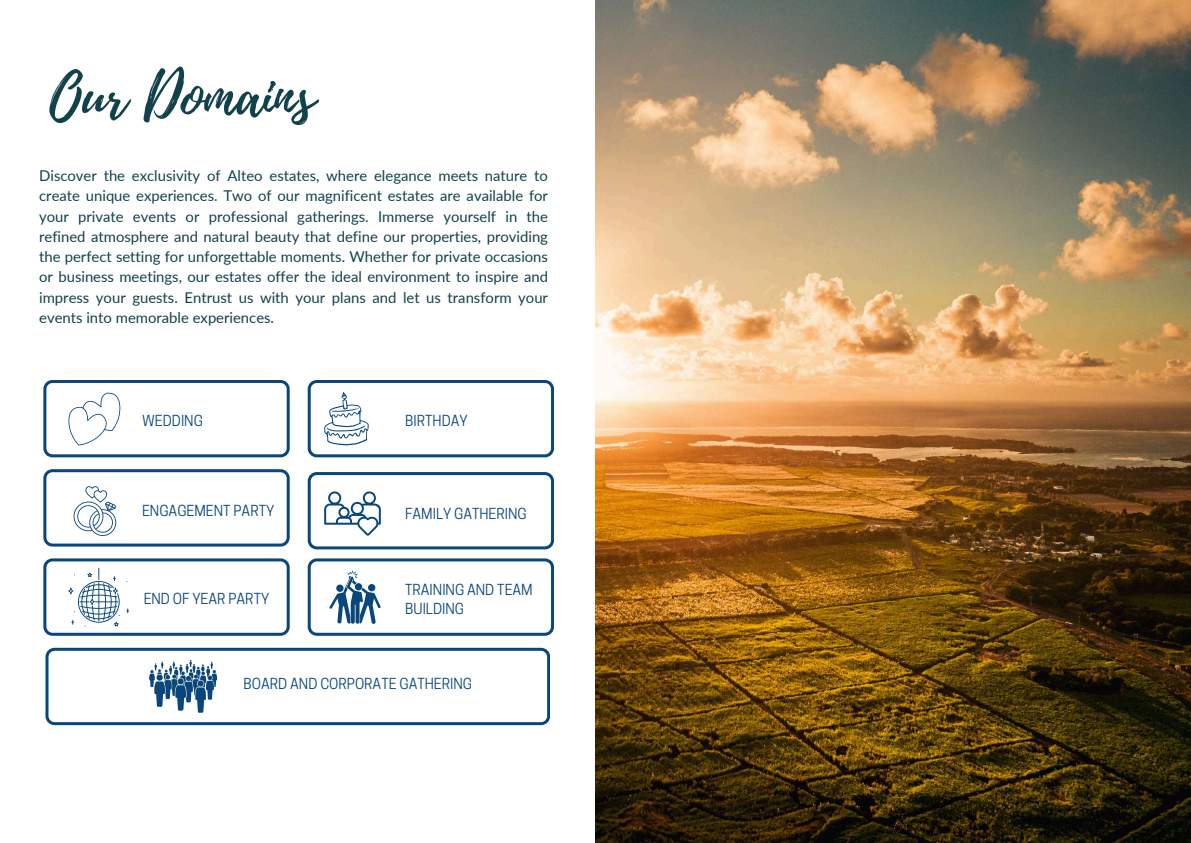
<style>
.page{position:relative;width:1191px;height:843px;background:#fff}
.page>*{position:absolute;margin:0;border:0;box-sizing:border-box;transform-origin:0 0}
.t1{font:60.5px "Playlist Script";color:#11424b}
.t2{font:14.9px/20.2px "Lato";color:#11424b;text-align:justify}
.t3{font:14.3px/19.5px "Cooper Hewitt";color:#094679}
</style>
<div class="page">
<img style="left:595px;top:0;width:595px;height:842px">
<svg style="left:308px;top:380px;width:246px;height:77px"></svg>
<svg style="left:43px;top:380px;width:246px;height:77px"></svg>
<svg style="left:43px;top:558px;width:246px;height:77px"></svg>
<svg style="left:43px;top:469px;width:246px;height:77px"></svg>
<svg style="left:308px;top:472px;width:246px;height:77px"></svg>
<svg style="left:308px;top:558px;width:246px;height:77px"></svg>
<svg style="left:45px;top:647px;width:504px;height:77px"></svg>
<div style="left:197px;top:680px;width:7px;height:6px;background:#094679;border-radius:50%"></div>
<h1 class="t1" style="left:49px;top:53px;width:267px">Our Domains</h1>
<p class="t2" style="left:39px;top:165px;width:510px">Discover the exclusivity of Alteo estates, where elegance meets nature to create unique experiences. Two of our magnificent estates are available for your private events or professional gatherings. Immerse yourself in the refined atmosphere and natural beauty that define our properties, providing the perfect setting for unforgettable moments. Whether for private occasions or business meetings, our estates offer the ideal environment to inspire and impress your guests. Entrust us with your plans and let us transform your events into memorable experiences.</p>
<p class="t3" style="left:142px;top:413px;width:62px">WEDDING</p>
<p class="t3" style="left:405px;top:413px;width:64px">BIRTHDAY</p>
<p class="t3" style="left:142px;top:502px;width:134px">ENGAGEMENT PARTY</p>
<p class="t3" style="left:405px;top:505px;width:123px">FAMILY GATHERING</p>
<p class="t3" style="left:144px;top:590px;width:127px">END OF YEAR PARTY</p>
<p class="t3" style="left:405px;top:581px;width:129px">TRAINING AND TEAM<br>BUILDING</p>
<p class="t3" style="left:243px;top:675px;width:230px">BOARD AND CORPORATE GATHERING</p>
</div>
